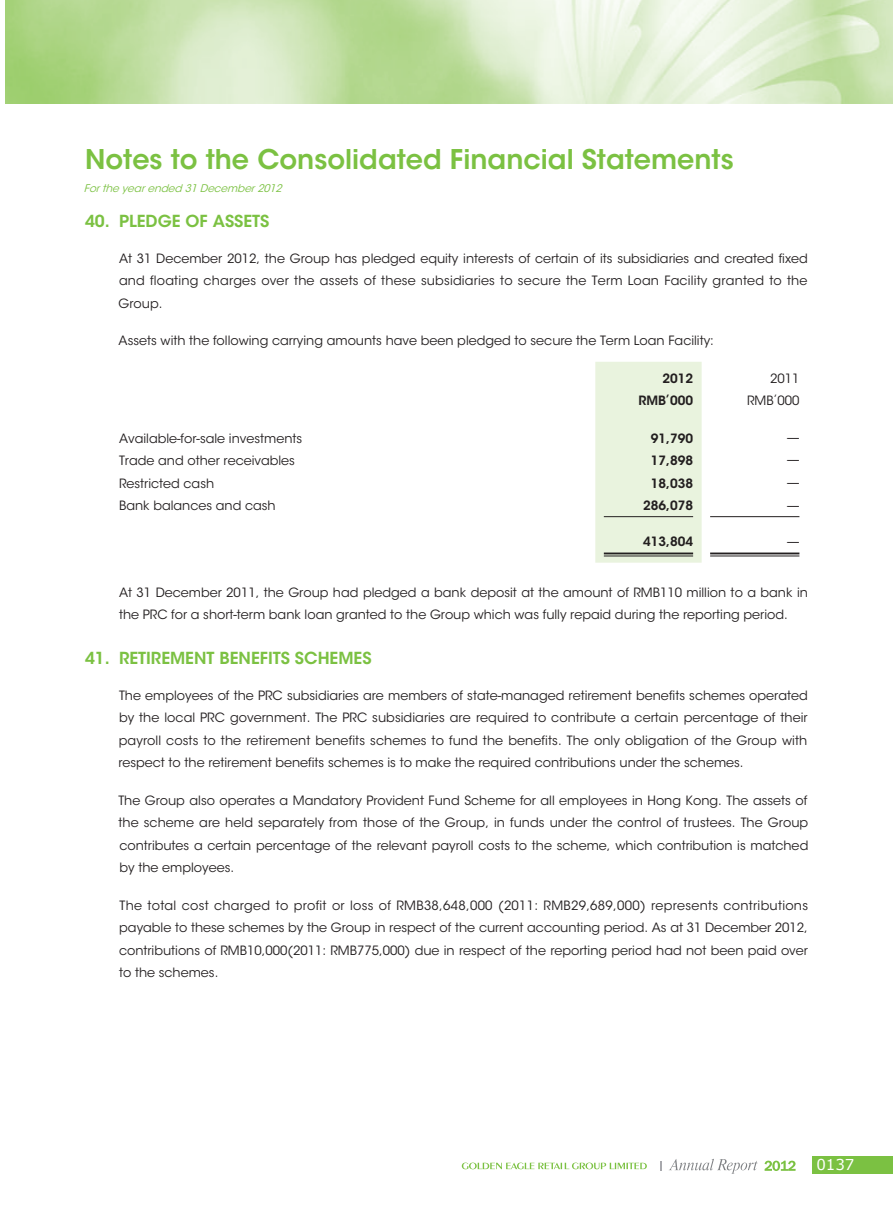
<style>
.page{position:relative;width:893px;height:1212px;background:#fff}
.page>*{position:absolute;margin:0;border:0;box-sizing:border-box;transform-origin:0 0}
.t1{font:600 27px "ITC Avant Garde Std";color:#7bc142}
.t2{font:600 16.5px "ITC Avant Garde Std";color:#7bc142}
.t3{font:15px "Verdana";color:#fff}
.t4{font:12.75px/22.5px "ITC Avant Garde Std";color:#231f20;text-align:justify}
.t5{font:600 12.75px "ITC Avant Garde Std";color:#231f20}
.t6{font:italic 10.5px "ITC Avant Garde Std";color:#7bc142}
</style>
<div class="page">
<div style="left:812px;top:1157px;width:81px;height:17px;background:#7bc142"></div>
<svg style="left:462px;top:1162px;width:185px;height:7px"></svg>
<svg style="left:765px;top:1160px;width:31px;height:11px"></svg>
<svg style="left:669px;top:1159px;width:89px;height:15px"></svg>
<img style="left:5px;top:0;width:888px;height:104px">
<div style="left:595px;top:362px;width:107px;height:201px;background:#e9f3de"></div>
<hr style="left:604px;top:516px;width:89px;height:1px;background:#231f20">
<hr style="left:710px;top:516px;width:89px;height:1px;background:#231f20">
<hr style="left:604px;top:552px;width:89px;height:2px;background:#231f20">
<hr style="left:604px;top:556px;width:89px;height:1px;background:#231f20">
<hr style="left:710px;top:552px;width:89px;height:2px;background:#231f20">
<hr style="left:710px;top:556px;width:89px;height:1px;background:#231f20">
<h1 class="t1" style="left:85px;top:142px;width:650px">Notes to the Consolidated Financial Statements</h1>
<p class="t6" style="left:84px;top:182px;width:203px">For the year ended 31 December 2012</p>
<p class="t2" style="left:85px;top:211px;width:186px">40. PLEDGE OF ASSETS</p>
<p class="t4" style="left:119px;top:247px;width:691px">At 31 December 2012, the Group has pledged equity interests of certain of its subsidiaries and created fixed and floating charges over the assets of these subsidiaries to secure the Term Loan Facility granted to the Group.</p>
<p class="t4" style="left:119px;top:329px;width:597px">Assets with the following carrying amounts have been pledged to secure the Term Loan Facility:</p>
<p class="t5" style="left:662px;top:370px;width:32px">2012</p>
<p class="t4" style="left:770px;top:367px;width:31px">2011</p>
<p class="t5" style="left:639px;top:392px;width:56px">RMB’000</p>
<p class="t4" style="left:747px;top:389px;width:54px">RMB’000</p>
<p class="t4" style="left:119px;top:427px;width:185px">Available-for-sale investments</p>
<p class="t5" style="left:651px;top:430px;width:44px">91,790</p>
<p class="t4" style="left:787px;top:426px;width:14px">—</p>
<p class="t4" style="left:119px;top:449px;width:177px">Trade and other receivables</p>
<p class="t5" style="left:651px;top:452px;width:44px">17,898</p>
<p class="t4" style="left:787px;top:449px;width:14px">—</p>
<p class="t4" style="left:119px;top:472px;width:97px">Restricted cash</p>
<p class="t5" style="left:651px;top:475px;width:44px">18,038</p>
<p class="t4" style="left:787px;top:471px;width:14px">—</p>
<p class="t4" style="left:119px;top:494px;width:158px">Bank balances and cash</p>
<p class="t5" style="left:643px;top:497px;width:51px">286,078</p>
<p class="t4" style="left:787px;top:494px;width:14px">—</p>
<p class="t5" style="left:643px;top:534px;width:51px">413,804</p>
<p class="t4" style="left:787px;top:530px;width:14px">—</p>
<p class="t4" style="left:119px;top:581px;width:690px">At 31 December 2011, the Group had pledged a bank deposit at the amount of RMB110 million to a bank in the PRC for a short-term bank loan granted to the Group which was fully repaid during the reporting period.</p>
<p class="t2" style="left:85px;top:648px;width:288px">41. RETIREMENT BENEFITS SCHEMES</p>
<p class="t4" style="left:118px;top:684px;width:691px">The employees of the PRC subsidiaries are members of state-managed retirement benefits schemes operated by the local PRC government. The PRC subsidiaries are required to contribute a certain percentage of their payroll costs to the retirement benefits schemes to fund the benefits. The only obligation of the Group with respect to the retirement benefits schemes is to make the required contributions under the schemes.</p>
<p class="t4" style="left:118px;top:789px;width:691px">The Group also operates a Mandatory Provident Fund Scheme for all employees in Hong Kong. The assets of the scheme are held separately from those of the Group, in funds under the control of trustees. The Group contributes a certain percentage of the relevant payroll costs to the scheme, which contribution is matched by the employees.</p>
<p class="t4" style="left:119px;top:894px;width:690px">The total cost charged to profit or loss of RMB38,648,000 (2011: RMB29,689,000) represents contributions payable to these schemes by the Group in respect of the current accounting period. As at 31 December 2012, contributions of RMB10,000(2011: RMB775,000) due in respect of the reporting period had not been paid over to the schemes.</p>
<p class="t3" style="left:816px;top:1154px;width:39px">0137</p>
</div>
